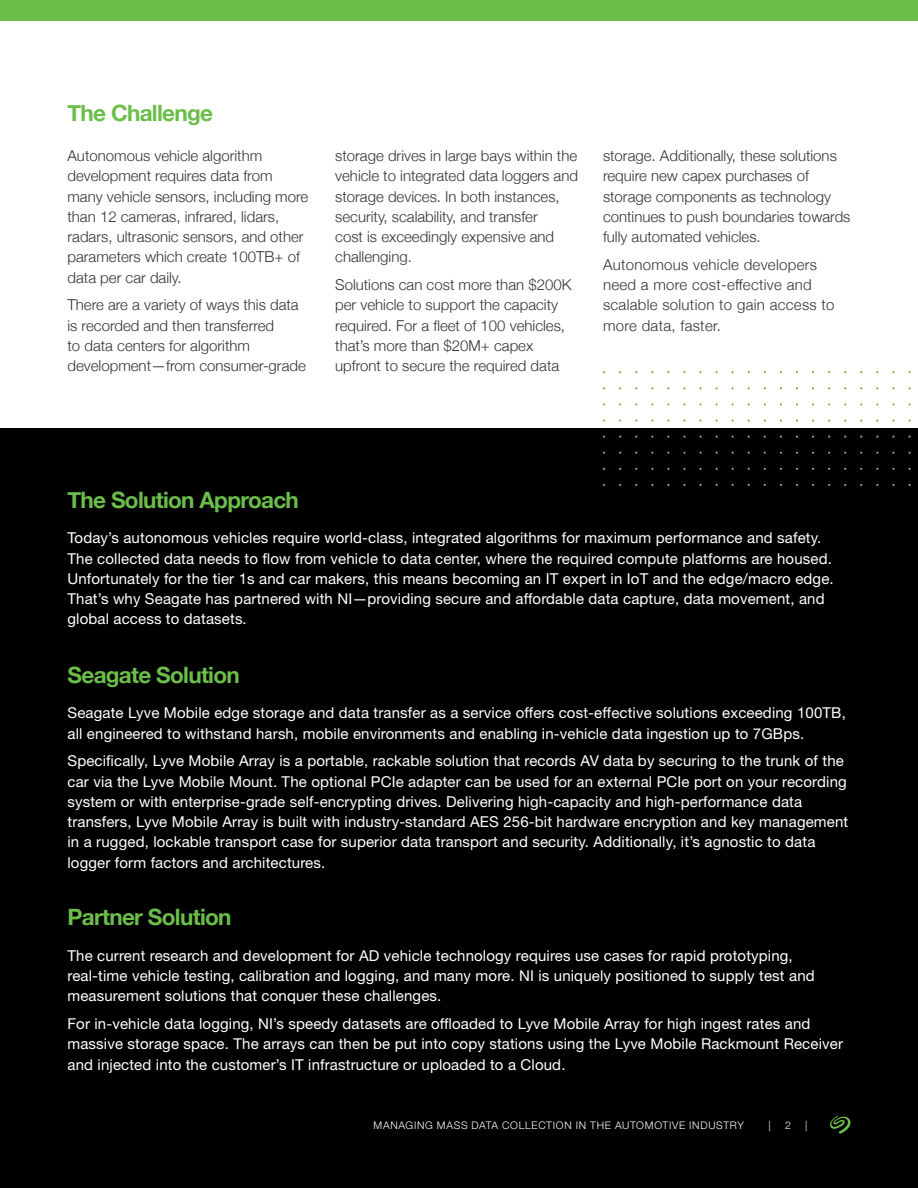
<style>
.page{position:relative;width:918px;height:1188px;background:#fff}
.page>*{position:absolute;margin:0;border:0;box-sizing:border-box;transform-origin:0 0}
.t1{font:700 22.5px "Helvetica Neue";letter-spacing:-.03em;color:#6bbe4a}
.t2{font:15px/20.2px "Helvetica Neue LT Std";letter-spacing:.01em;color:#fff}
.t3{font:300 15px/20.2px "Helvetica Neue";color:#333}
.t4{font:300 15px/20.2px "Helvetica Neue";letter-spacing:.02em;color:#333}
.t5{font:300 10.5px "Helvetica Neue LT Std";letter-spacing:.07em;color:#fff}
</style>
<div class="page">
<div style="left:0;top:428px;width:918px;height:760px;background:#000"></div>
<div style="left:0;top:0;width:918px;height:21px;background:#6bbe4a"></div>
<svg style="left:830px;top:1116px;width:21px;height:18px"></svg>
<h1 class="t1" style="left:68px;top:95px;width:147px">The Challenge</h1>
<p class="t3" style="left:68px;top:145px;width:242px">Autonomous vehicle algorithm development requires data from many vehicle sensors, including more than 12 cameras, infrared, lidars, radars, ultrasonic sensors, and other parameters which create 100TB+ of data per car daily.</p>
<p class="t3" style="left:68px;top:294px;width:240px">There are a variety of ways this data is recorded and then transferred<br>to data centers for algorithm development—from consumer-grade</p>
<p class="t3" style="left:335px;top:145px;width:244px">storage drives in large bays within the vehicle to integrated data loggers and storage devices. In both instances, security, scalability, and transfer<br>cost is exceedingly expensive and challenging.</p>
<p class="t3" style="left:335px;top:274px;width:238px">Solutions can cost more than $200K per vehicle to support the capacity required. For a fleet of 100 vehicles, that’s more than $20M+ capex upfront to secure the required data</p>
<p class="t3" style="left:603px;top:145px;width:249px">storage. Additionally, these solutions require new capex purchases of storage components as technology continues to push boundaries towards fully automated vehicles.</p>
<p class="t4" style="left:603px;top:253px;width:233px">Autonomous vehicle developers need a more cost-effective and scalable solution to gain access to more data, faster.</p>
<h1 class="t1" style="left:68px;top:482px;width:233px">The Solution Approach</h1>
<p class="t2" style="left:68px;top:528px;width:768px">Today’s autonomous vehicles require world-class, integrated algorithms for maximum performance and safety.<br>The collected data needs to flow from vehicle to data center, where the required compute platforms are housed.<br>Unfortunately for the tier 1s and car makers, this means becoming an IT expert in IoT and the edge/macro edge.<br>That’s why Seagate has partnered with NI—providing secure and affordable data capture, data movement, and global access to datasets.</p>
<h1 class="t1" style="left:68px;top:657px;width:174px">Seagate Solution</h1>
<p class="t2" style="left:68px;top:703px;width:780px">Seagate Lyve Mobile edge storage and data transfer as a service offers cost-effective solutions exceeding 100TB, all engineered to withstand harsh, mobile environments and enabling in-vehicle data ingestion up to 7GBps.</p>
<p class="t2" style="left:68px;top:751px;width:782px">Specifically, Lyve Mobile Array is a portable, rackable solution that records AV data by securing to the trunk of the car via the Lyve Mobile Mount. The optional PCIe adapter can be used for an external PCIe port on your recording system or with enterprise-grade self-encrypting drives. Delivering high-capacity and high-performance data transfers, Lyve Mobile Array is built with industry-standard AES 256-bit hardware encryption and key management in a rugged, lockable transport case for superior data transport and security. Additionally, it’s agnostic to data logger form factors and architectures.</p>
<h1 class="t1" style="left:68px;top:900px;width:166px">Partner Solution</h1>
<p class="t2" style="left:68px;top:945px;width:749px">The current research and development for AD vehicle technology requires use cases for rapid prototyping, real-time vehicle testing, calibration and logging, and many more. NI is uniquely positioned to supply test and measurement solutions that conquer these challenges.</p>
<p class="t2" style="left:68px;top:1013px;width:777px">For in-vehicle data logging, NI’s speedy datasets are offloaded to Lyve Mobile Array for high ingest rates and massive storage space. The arrays can then be put into copy stations using the Lyve Mobile Rackmount Receiver and injected into the customer’s IT infrastructure or uploaded to a Cloud.</p>
<p class="t5" style="left:374px;top:1118px;width:372px">MANAGING MASS DATA COLLECTION IN THE AUTOMOTIVE INDUSTRY</p>
<p class="t5" style="left:769px;top:1118px;width:4px">|</p>
<p class="t5" style="left:785px;top:1118px;width:7px">2</p>
<p class="t5" style="left:805px;top:1118px;width:4px">|</p>
</div>
